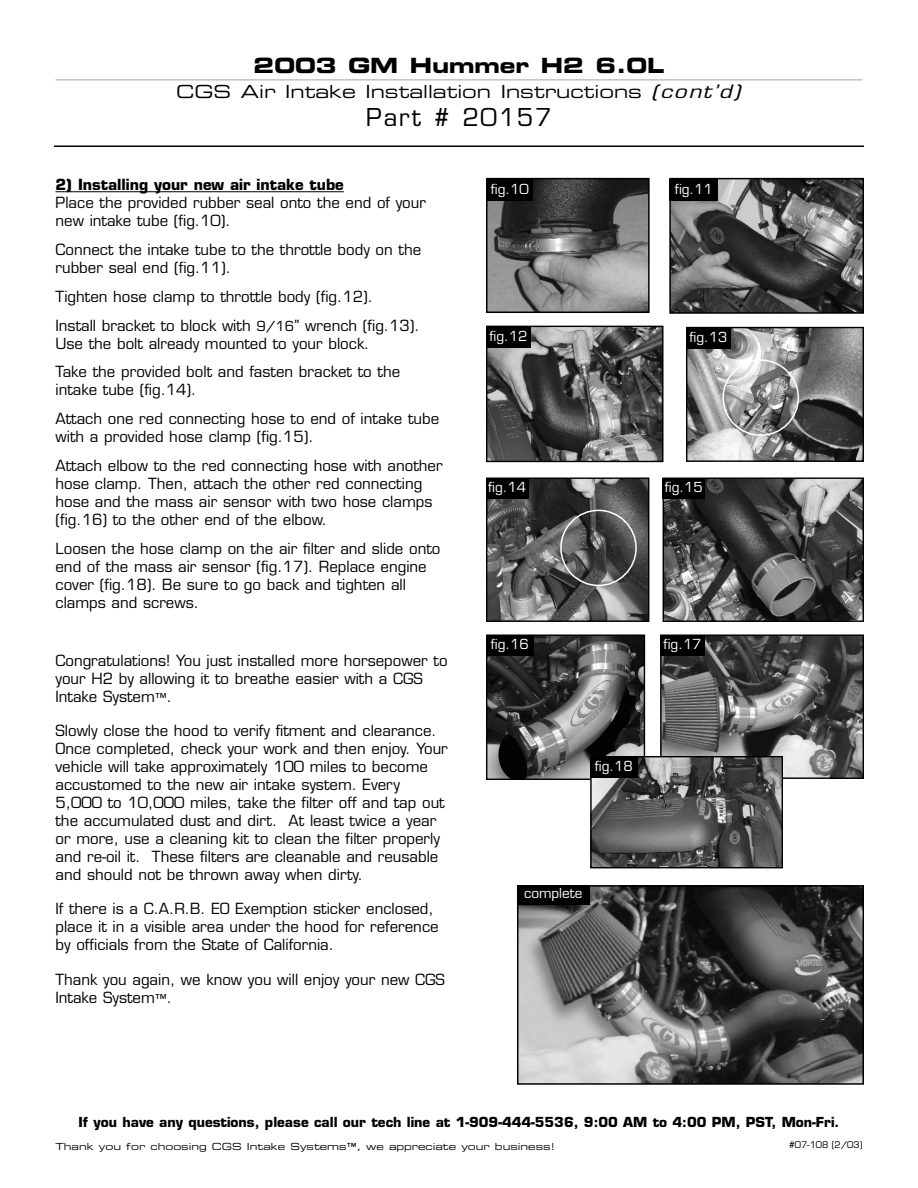
<style>
.page{position:relative;width:918px;height:1188px;background:#fff}
.page>*{position:absolute;margin:0;border:0;box-sizing:border-box;transform-origin:0 0}
.t1{font:24px "Eurostile";letter-spacing:.07em;color:#000}
.t2{font:21px "Eurostile Bold Extended Two";color:#000}
.t3{font:18px "Eurostile Extended Two";color:#000}
.t4{font:15px/18px "Eurostile";color:#000}
.t5{font:700 15px "Eurostile";color:#000}
.t6{font:700 13.5px "Eurostile";color:#000}
.t7{font:13.5px "Eurostile";color:#fff}
.t8{font:9.75px "Eurostile Extended Two";color:#000}
.t9{font:9px "Eurostile";color:#000}
.s1{font-family:"Eurostile";font-style:italic}
.s2{font-size:13.5px}
.s3{font-size:12px}
</style>
<div class="page">
<hr style="left:56px;top:80px;width:806px;height:1px;background:#a7a4a5">
<hr style="left:54px;top:145px;width:810px;height:2px;background:#000">
<hr style="left:56px;top:191px;width:288px;height:1px;background:#000">
<img style="left:520px;top:888px;width:341px;height:194px">
<div style="left:517px;top:885px;width:347px;height:200px;border:2px solid #000"></div>
<div style="left:517px;top:885px;width:73px;height:20px;background:#000"></div>
<img style="left:489px;top:181px;width:158px;height:129px">
<div style="left:486px;top:178px;width:164px;height:135px;border:2px solid #000"></div>
<div style="left:487px;top:179px;width:46px;height:22px;background:#000"></div>
<img style="left:488px;top:328px;width:173px;height:132px">
<div style="left:486px;top:326px;width:177px;height:136px;border:1px solid #000"></div>
<div style="left:486px;top:327px;width:45px;height:20px;background:#000"></div>
<img style="left:672px;top:181px;width:189px;height:130px">
<div style="left:669px;top:178px;width:195px;height:136px;border:2px solid #000"></div>
<div style="left:670px;top:179px;width:48px;height:22px;background:#000"></div>
<img style="left:688px;top:329px;width:174px;height:131px">
<div style="left:686px;top:327px;width:178px;height:135px;border:1px solid #000"></div>
<div style="left:686px;top:328px;width:45px;height:21px;background:#000"></div>
<img style="left:488px;top:480px;width:159px;height:140px">
<div style="left:486px;top:478px;width:163px;height:144px;border:1px solid #000"></div>
<div style="left:486px;top:479px;width:42px;height:20px;background:#000"></div>
<svg style="left:722px;top:359px;width:77px;height:77px;background:#9e9e9e"></svg>
<svg style="left:560px;top:510px;width:77px;height:76px;background:#595959"></svg>
<img style="left:665px;top:480px;width:197px;height:140px">
<div style="left:663px;top:478px;width:201px;height:144px;border:1px solid #000"></div>
<div style="left:663px;top:479px;width:42px;height:20px;background:#000"></div>
<img style="left:488px;top:636px;width:155px;height:142px">
<div style="left:486px;top:634px;width:159px;height:146px;border:1px solid #000"></div>
<div style="left:486px;top:636px;width:47px;height:20px;background:#000"></div>
<img style="left:662px;top:636px;width:200px;height:141px">
<div style="left:660px;top:634px;width:204px;height:145px;border:1px solid #000"></div>
<div style="left:660px;top:636px;width:45px;height:20px;background:#000"></div>
<img style="left:592px;top:758px;width:189px;height:108px">
<div style="left:590px;top:756px;width:193px;height:112px;border:1px solid #000"></div>
<div style="left:590px;top:757px;width:47px;height:21px;background:#000"></div>
<h2 class="t2" style="left:254px;top:58px;width:412px">2003 GM Hummer H2 6.0L</h2>
<p class="t3" style="left:176px;top:85px;width:565px">CGS Air Intake Installation Instructions <span class="s1">(cont’d)</span></p>
<h1 class="t1" style="left:366px;top:108px;width:187px">Part # 20157</h1>
<p class="t5" style="left:56px;top:179px;width:290px">2) Installing your new air intake tube</p>
<p class="t4" style="left:56px;top:195px;width:372px">Place the provided rubber seal onto the end of your new intake tube (fig.10).</p>
<p class="t4" style="left:56px;top:242px;width:367px">Connect the intake tube to the throttle body on the rubber seal end (fig.11).</p>
<p class="t4" style="left:56px;top:284px;width:366px;line-height:28.8px">Tighten hose clamp to throttle body (fig.12).<br>Install bracket to block with <span class="s2">9/16</span>” wrench (fig.13).</p>
<p class="t4" style="left:55px;top:330px;width:346px;line-height:28.8px">Use the bolt already mounted to your block.<br>Take the provided bolt and fasten bracket to the</p>
<p class="t4" style="left:55px;top:377px;width:385px;line-height:28.8px">intake tube (fig.14).<br>Attach one red connecting hose to end of intake tube</p>
<p class="t4" style="left:55px;top:424px;width:389px;line-height:28.8px">with a provided hose clamp (fig.15).<br>Attach elbow to the red connecting hose with another</p>
<p class="t4" style="left:55px;top:476px;width:379px">hose clamp. Then, attach the other red connecting hose and the mass air sensor with two hose clamps (fig.16) to the other end of the elbow.</p>
<p class="t4" style="left:55px;top:541px;width:386px">Loosen the hose clamp on the air filter and slide onto end of the mass air sensor (fig.17). Replace engine cover (fig.18). Be sure to go back and tighten all clamps and screws.</p>
<p class="t4" style="left:55px;top:653px;width:394px">Congratulations! You just installed more horsepower to your H2 by allowing it to breathe easier with a CGS<br>Intake System<span class="s3">™</span>.</p>
<p class="t4" style="left:55px;top:723px;width:394px">Slowly close the hood to verify fitment and clearance.<br>Once completed, check your work and then enjoy. Your vehicle will take approximately 100 miles to become accustomed to the new air intake system. Every 5,000 to 10,000 miles, take the filter off and tap out the accumulated dust and dirt. At least twice a year or more, use a cleaning kit to clean the filter properly and re-oil it. These filters are cleanable and reusable and should not be thrown away when dirty.</p>
<p class="t4" style="left:55px;top:901px;width:385px">If there is a C.A.R.B. EO Exemption sticker enclosed, place it in a visible area under the hood for reference by officials from the State of California.</p>
<p class="t4" style="left:55px;top:972px;width:391px">Thank you again, we know you will enjoy your new CGS<br>Intake System<span class="s3">™</span>.</p>
<p class="t7" style="left:491px;top:183px;width:39px">fig.10</p>
<p class="t7" style="left:489px;top:330px;width:39px">fig.12</p>
<p class="t7" style="left:675px;top:183px;width:39px">fig.11</p>
<p class="t7" style="left:689px;top:332px;width:39px">fig.13</p>
<p class="t7" style="left:488px;top:482px;width:39px">fig.14</p>
<p class="t7" style="left:665px;top:482px;width:39px">fig.15</p>
<p class="t7" style="left:491px;top:639px;width:39px">fig.16</p>
<p class="t7" style="left:664px;top:639px;width:39px">fig.17</p>
<p class="t7" style="left:595px;top:761px;width:39px">fig.18</p>
<p class="t7" style="left:524px;top:888px;width:60px">complete</p>
<p class="t6" style="left:79px;top:1117px;width:762px">If you have any questions, please call our tech line at 1-909-444-5536, 9:00 AM to 4:00 PM, PST, Mon-Fri.</p>
<p class="t9" style="left:789px;top:1142px;width:75px">#07-108 (2/03)</p>
<p class="t8" style="left:56px;top:1143px;width:501px">Thank you for choosing CGS Intake Systems™, we appreciate your business!</p>
</div>
